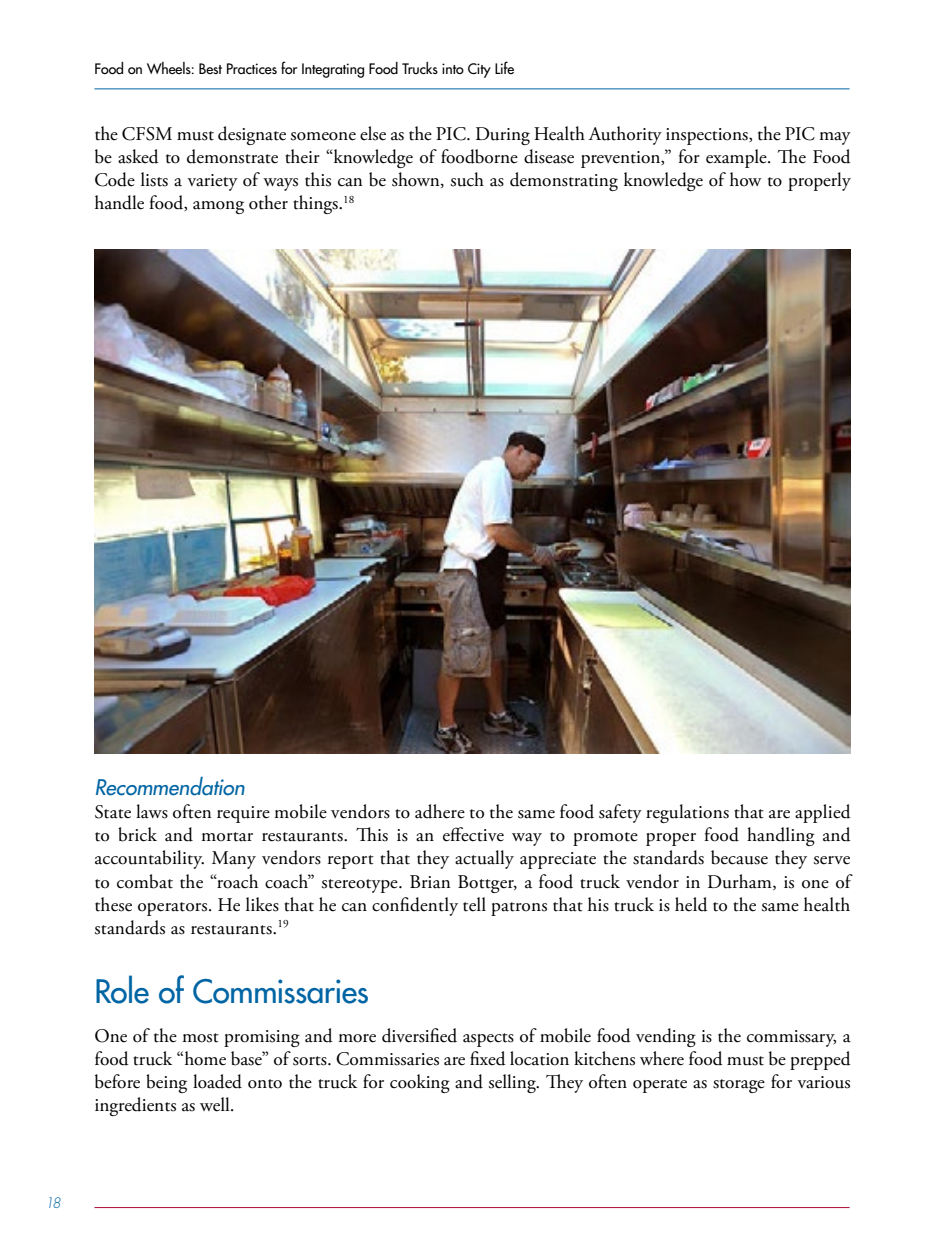
<style>
.page{position:relative;width:945px;height:1260px;background:#fff}
.page>*{position:absolute;margin:0;border:0;box-sizing:border-box;transform-origin:0 0}
.t1{font:31.5px "Futura";letter-spacing:-.015em;color:#0065a4}
.t2{font:italic 21px "Futura";letter-spacing:-.005em;color:#0065a4}
.t3{font:19.25px/23.1px "Adobe Garamond Pro";color:#000;text-align:justify}
.t4{font:14px "Futura";color:#000}
.t5{font:italic 300 14px "Futura";color:#0065a4}
</style>
<div class="page">
<hr style="left:95px;top:88px;width:755px;height:1px;background:#0065a4">
<hr style="left:95px;top:1207px;width:755px;height:1px;background:#b30838">
<img style="left:94px;top:250px;width:756px;height:504px">
<p class="t4" style="left:94px;top:60px;width:421px">Food on Wheels: Best Practices for Integrating Food Trucks into City Life</p>
<p class="t3" style="left:94px;top:123px;width:758px">the CFSM must designate someone else as the PIC. During Health Authority inspections, the PIC may be asked to demonstrate their “knowledge of foodborne disease prevention,” for example. Te Food Code lists a variety of ways this can be shown, such as demonstrating knowledge of how to properly handle food, among other things.<sup>18</sup></p>
<p class="t5" style="left:45px;top:1194px;width:17px">18</p>
<p class="t2" style="left:94px;top:774px;width:152px">Recommendation</p>
<p class="t3" style="left:94px;top:801px;width:760px">State laws often require mobile vendors to adhere to the same food safety regulations that are applied to brick and mortar restaurants. Tis is an efective way to promote proper food handling and accountability. Many vendors report that they actually appreciate the standards because they serve to combat the “roach coach” stereotype. Brian Bottger, a food truck vendor in Durham, is one of these operators. He likes that he can confdently tell patrons that his truck is held to the same health standards as restaurants.<sup>19</sup></p>
<p class="t1" style="left:94px;top:972px;width:276px">Role of Commissaries</p>
<p class="t3" style="left:94px;top:1025px;width:758px">One of the most promising and more diversifed aspects of mobile food vending is the commissary, a food truck “home base” of sorts. Commissaries are fxed location kitchens where food must be prepped before being loaded onto the truck for cooking and selling. Tey often operate as storage for various ingredients as well.</p>
</div>
